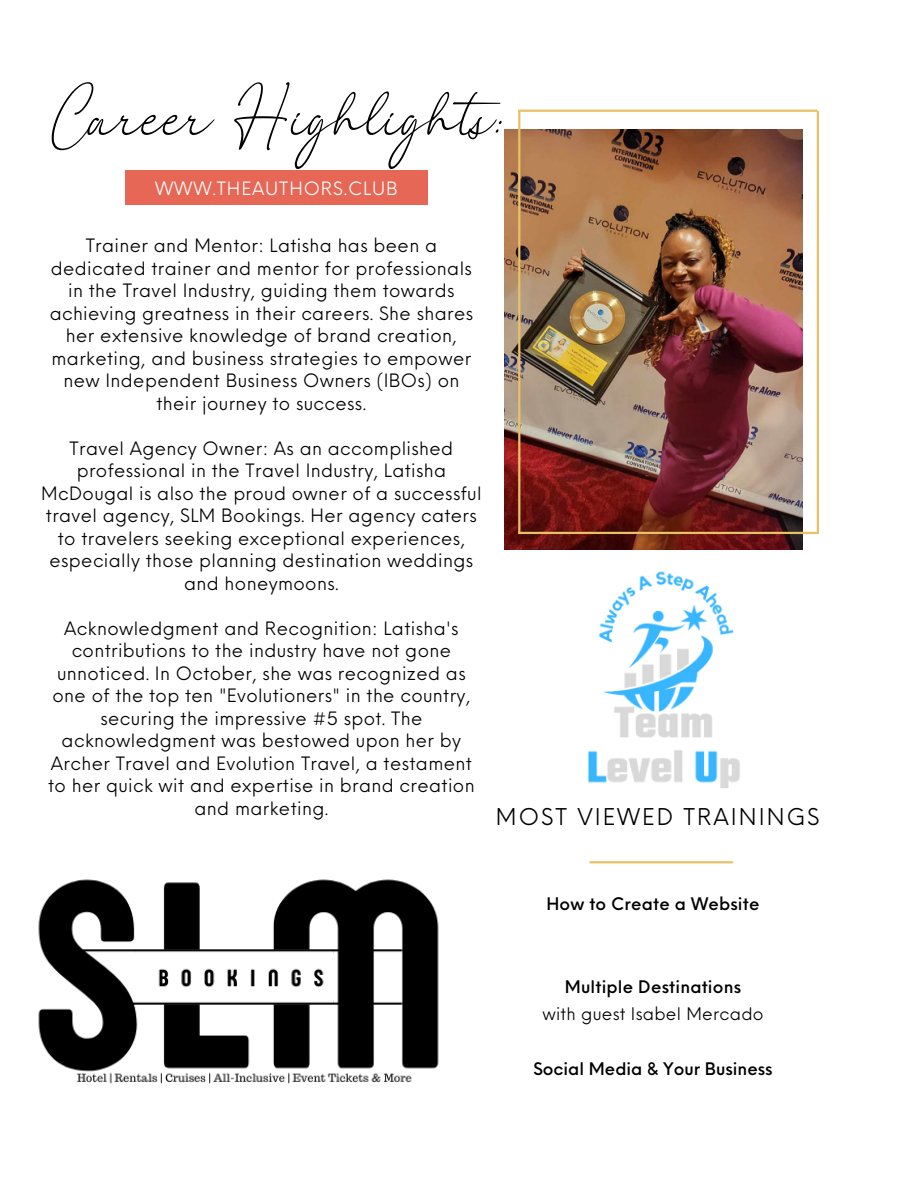
<style>
.page{position:relative;width:918px;height:1188px;background:#fff}
.page>*{position:absolute;margin:0;border:0;box-sizing:border-box;transform-origin:0 0}
.t1{font:140.7px "The Bigmaker";color:#000}
.t2{font:22.5px "Neue Einstellung";letter-spacing:.09em;color:#000}
.t3{font:18px/22.5px "Neue Einstellung";letter-spacing:.02em;color:#000;text-align:center}
.t4{font:18px "Neue Einstellung";letter-spacing:.05em;color:#fff}
.t5{font:500 16.95px "Neue Einstellung";letter-spacing:.01em;color:#000}
.t6{font:16.95px "Neue Einstellung";letter-spacing:.015em;color:#000}
</style>
<div class="page">
<img style="left:504px;top:130px;width:298px;height:420px">
<hr style="left:590px;top:861px;width:142px;height:2px;background:#e8c167">
<div style="left:125px;top:170px;width:303px;height:34px;background:#e66756"></div>
<hr style="left:518px;top:110px;width:300px;height:2px;background:#e8c167">
<hr style="left:518px;top:532px;width:300px;height:2px;background:#e8c167">
<hr style="left:518px;top:111px;width:2px;height:423px;background:#e8c167">
<hr style="left:817px;top:111px;width:2px;height:423px;background:#e8c167">
<img style="left:38px;top:879px;width:401px;height:205px">
<img style="left:588px;top:571px;width:152px;height:217px">
<p class="t1" style="left:51px;top:51px;width:452px">Career Highlights:</p>
<p class="t4" style="left:155px;top:172px;width:244px">WWW.THEAUTHORS.CLUB</p>
<p class="t3" style="left:50px;top:233px;width:425px">Trainer and Mentor: Latisha has been a dedicated trainer and mentor for professionals in the Travel Industry, guiding them towards achieving greatness in their careers. She shares her extensive knowledge of brand creation, marketing, and business strategies to empower new Independent Business Owners (IBOs) on their journey to success.</p>
<p class="t3" style="left:41px;top:435px;width:442px">Travel Agency Owner: As an accomplished professional in the Travel Industry, Latisha McDougal is also the proud owner of a successful travel agency, SLM Bookings. Her agency caters to travelers seeking exceptional experiences, especially those planning destination weddings and honeymoons.</p>
<p class="t3" style="left:48px;top:615px;width:428px">Acknowledgment and Recognition: Latisha's contributions to the industry have not gone unnoticed. In October, she was recognized as one of the top ten "Evolutioners" in the country, securing the impressive #5 spot. The acknowledgment was bestowed upon her by Archer Travel and Evolution Travel, a testament to her quick wit and expertise in brand creation and marketing.</p>
<p class="t2" style="left:496px;top:797px;width:325px">MOST VIEWED TRAININGS</p>
<p class="t5" style="left:546px;top:888px;width:215px">How to Create a Website</p>
<p class="t5" style="left:565px;top:972px;width:178px">Multiple Destinations</p>
<p class="t6" style="left:542px;top:998px;width:223px">with guest Isabel Mercado</p>
<p class="t5" style="left:533px;top:1053px;width:241px">Social Media &amp; Your Business</p>
</div>
